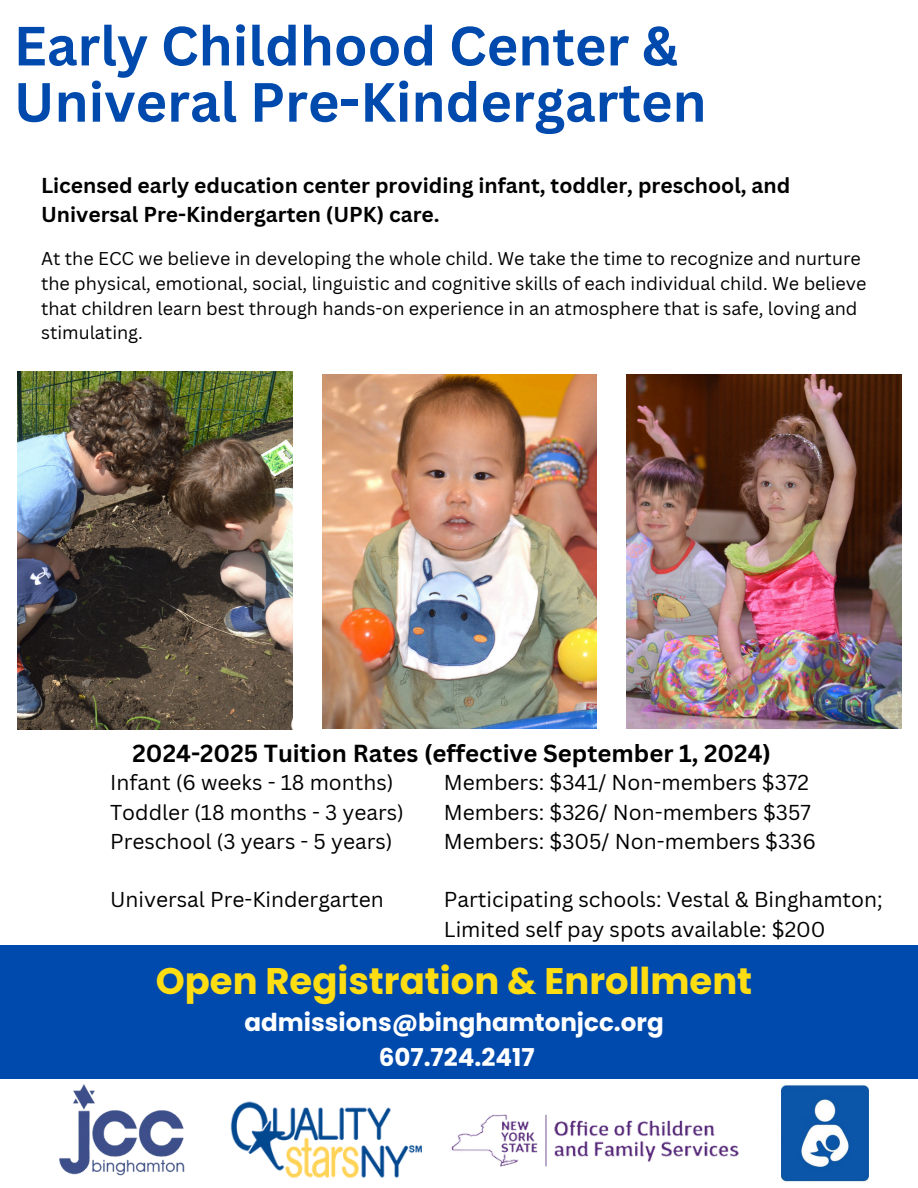
<style>
.page{position:relative;width:918px;height:1188px;background:#fff}
.page>*{position:absolute;margin:0;border:0;box-sizing:border-box;transform-origin:0 0}
.t1{font:700 54px/56.2px "Canva Sans";color:#004aad}
.t2{font:700 36.9px "Poppins";color:#ffdd13}
.t3{font:700 24.6px "Poppins";color:#fff}
.t4{font:700 24px "Canva Sans";color:#000}
.t5{font:21px/29.2px "Canva Sans";color:#000}
.t6{font:700 21px/29.2px "Canva Sans";color:#000}
.t7{font:18px/24.8px "Canva Sans";color:#000}
</style>
<div class="page">
<div style="left:0;top:946px;width:918px;height:133px;background:#004aad"></div>
<img style="left:230px;top:1101px;width:192px;height:77px">
<img style="left:781px;top:1085px;width:87px;height:97px">
<img style="left:451px;top:1114px;width:288px;height:53px">
<img style="left:59px;top:1084px;width:126px;height:92px">
<img style="left:18px;top:371px;width:274px;height:358px">
<img style="left:627px;top:374px;width:274px;height:354px">
<img style="left:322px;top:374px;width:275px;height:354px">
<h5 class="t1" style="left:14px;top:16px;width:694px">Early Childhood Center &amp;<br>Univeral Pre-Kindergarten</h5>
<h3 class="t6" style="left:41px;top:170px;width:751px">Licensed early education center providing infant, toddler, preschool, and<br>Universal Pre-Kindergarten (UPK) care.</h3>
<h2 class="t7" style="left:41px;top:246px;width:827px">At the ECC we believe in developing the whole child. We take the time to recognize and nurture the physical, emotional, social, linguistic and cognitive skills of each individual child. We believe that children learn best through hands-on experience in an atmosphere that is safe, loving and stimulating.</h2>
<p class="t4" style="left:133px;top:736px;width:640px">2024-2025 Tuition Rates (effective September 1, 2024)</p>
<h3 class="t5" style="left:110px;top:768px;width:295px">Infant (6 weeks - 18 months)<br>Toddler (18 months - 3 years)<br>Preschool (3 years - 5 years)</h3>
<p class="t5" style="left:110px;top:885px;width:275px">Universal Pre-Kindergarten</p>
<p class="t5" style="left:444px;top:768px;width:374px">Members: $341/ Non-members $372<br>Members: $326/ Non-members $357<br>Members: $305/ Non-members $336</p>
<p class="t5" style="left:444px;top:885px;width:440px">Participating schools: Vestal &amp; Binghamton;<br>Limited self pay spots available: $200</p>
<h5 class="t2" style="left:156px;top:955px;width:598px">Open Registration &amp; Enrollment</h5>
<h5 class="t3" style="left:244px;top:1006px;width:421px">admissions@binghamtonjcc.org</h5>
<h5 class="t3" style="left:379px;top:1040px;width:157px">607.724.2417</h5>
</div>
